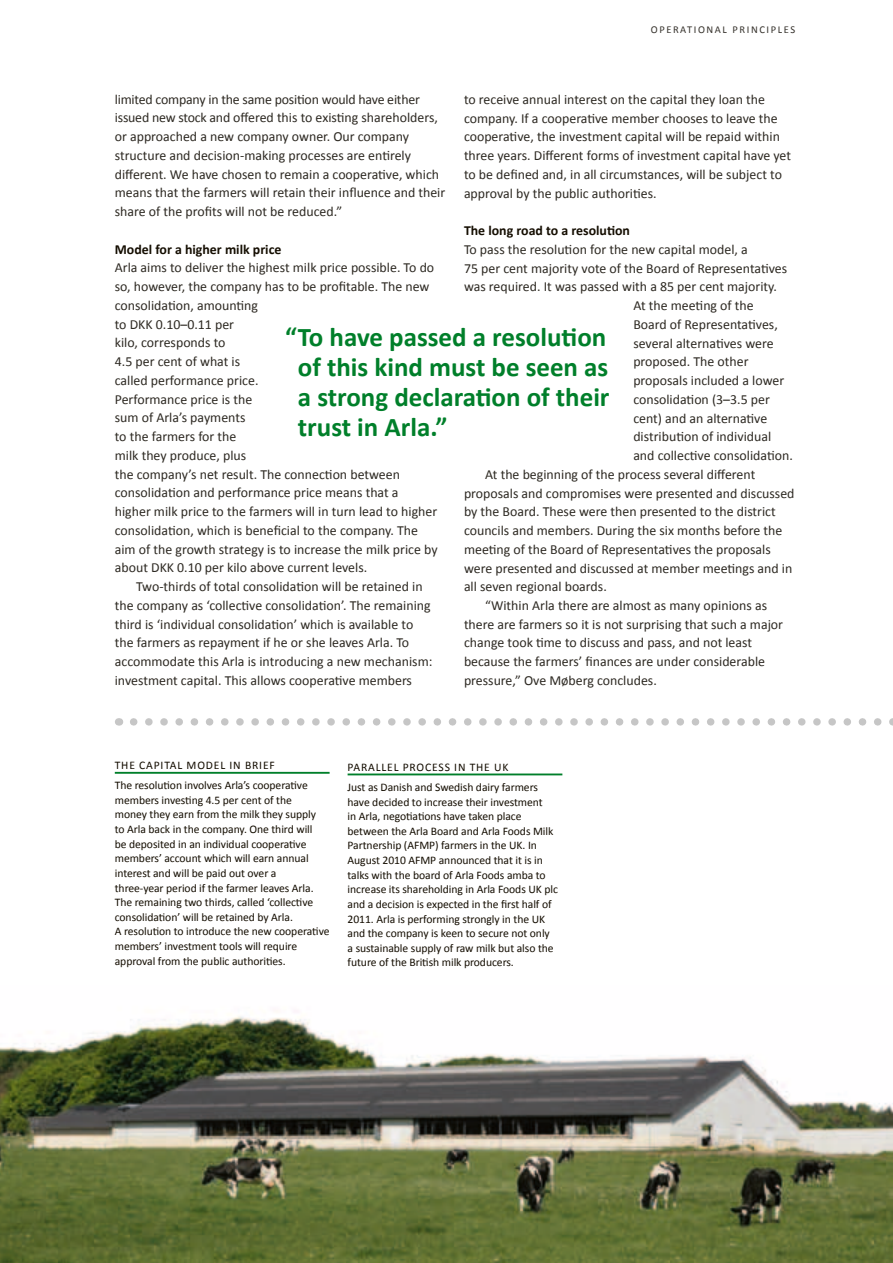
<style>
.page{position:relative;width:893px;height:1263px;background:#fff}
.page>*{position:absolute;margin:0;border:0;box-sizing:border-box;transform-origin:0 0}
.t1{font:700 27px/30px "Calibri";color:#007f2a;text-align:justify}
.t2{font:13.8px/18.8px "Calibri";color:#2d2922}
.t3{font:700 13.8px "Calibri";color:#140d01}
.t4{font:11.7px/14.5px "Calibri";letter-spacing:-.005em;color:#140d01}
.t5{font:11.7px "Calibri";letter-spacing:.07em;color:#140d01}
.t6{font:10.5px "Calibri";letter-spacing:.15em;color:#35312b}
</style>
<div class="page">
<img style="left:0;top:1010px;width:893px;height:253px">
<hr style="left:348px;top:773px;width:214px;height:2px;background:#007f2a">
<hr style="left:115px;top:772px;width:215px;height:2px;background:#007f2a">
<svg style="left:134px;top:718px;width:759px;height:8px"></svg>
<p class="t6" style="left:651px;top:23px;width:23px">operat</p>
<p class="t6" style="left:694px;top:23px;width:97px">ional pr inciples</p>
<p class="t2" style="left:115px;top:89px;width:332px">limited company in the same position would have either issued new stock and offered this to existing shareholders, or approached a new company owner. Our company structure and decision-making processes are entirely different. We have chosen to remain a cooperative, which means that the farmers will retain their influence and their share of the profits will not be reduced.”</p>
<p class="t3" style="left:115px;top:240px;width:168px">Model for a higher milk price</p>
<p class="t2" style="left:115px;top:258px;width:324px">Arla aims to deliver the highest milk price possible. To do so, however, the company has to be profitable. The new consolidation, amounting<br>to DKK 0.10–0.11 per<br>kilo, corresponds to<br>4.5 per cent of what is<br>called performance price.<br>Performance price is the<br>sum of Arla’s payments<br>to the farmers for the<br>milk they produce, plus<br>the company’s net result. The connection between consolidation and performance price means that a higher milk price to the farmers will in turn lead to higher consolidation, which is beneficial to the company. The aim of the growth strategy is to increase the milk price by about DKK 0.10 per kilo above current levels.</p>
<p class="t2" style="left:115px;top:576px;width:319px;text-indent:21px">Two-thirds of total consolidation will be retained in the company as ‘collective consolidation’. The remaining third is ‘individual consolidation’ which is available to the farmers as repayment if he or she leaves Arla. To accommodate this Arla is introducing a new mechanism: investment capital. This allows cooperative members</p>
<p class="t2" style="left:464px;top:89px;width:329px">to receive annual interest on the capital they loan the company. If a cooperative member chooses to leave the cooperative, the investment capital will be repaid within three years. Different forms of investment capital have yet to be defined and, in all circumstances, will be subject to approval by the public authorities.</p>
<p class="t3" style="left:464px;top:222px;width:168px">The long road to a resolution</p>
<p class="t2" style="left:464px;top:239px;width:285px">To pass the resolution for the new capital model, a</p>
<p class="t2" style="left:464px;top:258px;width:325px">75 per cent majority vote of the Board of Representatives</p>
<p class="t2" style="left:464px;top:277px;width:315px">was required. It was passed with a 85 per cent majority.</p>
<p class="t2" style="left:633px;top:295px;width:122px">At the meeting of the</p>
<p class="t2" style="left:633px;top:314px;width:146px">Board of Representatives,</p>
<p class="t2" style="left:633px;top:333px;width:142px">several alternatives were</p>
<p class="t2" style="left:633px;top:352px;width:117px">proposed. The other</p>
<p class="t2" style="left:633px;top:370px;width:152px">proposals included a lower</p>
<p class="t2" style="left:633px;top:389px;width:138px">consolidation (3–3.5 per</p>
<p class="t2" style="left:633px;top:408px;width:135px">cent) and an alternative</p>
<p class="t2" style="left:633px;top:427px;width:139px">distribution of individual</p>
<p class="t2" style="left:633px;top:445px;width:161px">and collective consolidation.</p>
<p class="t2" style="left:485px;top:464px;width:272px">At the beginning of the process several different</p>
<p class="t2" style="left:464px;top:483px;width:332px">proposals and compromises were presented and discussed</p>
<p class="t2" style="left:464px;top:502px;width:313px">by the Board. These were then presented to the district</p>
<p class="t2" style="left:464px;top:520px;width:320px">councils and members. During the six months before the</p>
<p class="t2" style="left:464px;top:539px;width:308px">meeting of the Board of Representatives the proposals</p>
<p class="t2" style="left:464px;top:558px;width:330px">were presented and discussed at member meetings and in</p>
<p class="t2" style="left:464px;top:577px;width:144px">all seven regional boards.</p>
<p class="t2" style="left:485px;top:595px;width:283px">“Within Arla there are almost as many opinions as</p>
<p class="t2" style="left:464px;top:614px;width:321px">there are farmers so it is not surprising that such a major</p>
<p class="t2" style="left:464px;top:633px;width:290px">change took time to discuss and pass, and not least</p>
<p class="t2" style="left:464px;top:652px;width:303px">because the farmers’ finances are under considerable</p>
<p class="t2" style="left:464px;top:670px;width:194px">pressure,” Ove Møberg concludes.</p>
<h1 class="t1" style="left:298px;top:320px;width:313px;text-indent:-13px">“To have passed a resolution of this kind must be seen as a strong declaration of their trust in Arla.”</h1>
<p class="t4" style="left:115px;top:754px;width:194px;line-height:20.2px">The capital model in brief<br>The resolution involves Arla’s cooperative</p>
<p class="t4" style="left:115px;top:792px;width:216px">members investing 4.5 per cent of the<br>money they earn from the milk they supply<br>to Arla back in the company. One third will<br>be deposited in an individual cooperative members’ account which will earn annual interest and will be paid out over a<br>three-year period if the farmer leaves Arla.<br>The remaining two thirds, called ‘collective consolidation’ will be retained by Arla.<br>A resolution to introduce the new cooperative members’ investment tools will require approval from the public authorities.</p>
<p class="t4" style="left:348px;top:759px;width:14px">para</p>
<p class="t5" style="left:376px;top:759px;width:63px">llel process</p>
<p class="t4" style="left:348px;top:756px;width:192px;line-height:20.2px;text-indent:107px">in the UK<br>Just as Danish and Swedish dairy farmers</p>
<p class="t4" style="left:348px;top:794px;width:212px">have decided to increase their investment<br>in Arla, negotiations have taken place between the Arla Board and Arla Foods Milk Partnership (AFMP) farmers in the UK. I n August 2010 AFMP announced that it is in talks with the board of Arla Foods amba to increase its shareholding in Arla Foods UK plc and a decision is expected in the first half of 2011. Arla is performing strongly in the UK and the company is keen to secure not only a sustainable supply of raw milk but also the future of the British milk producers.</p>
</div>
